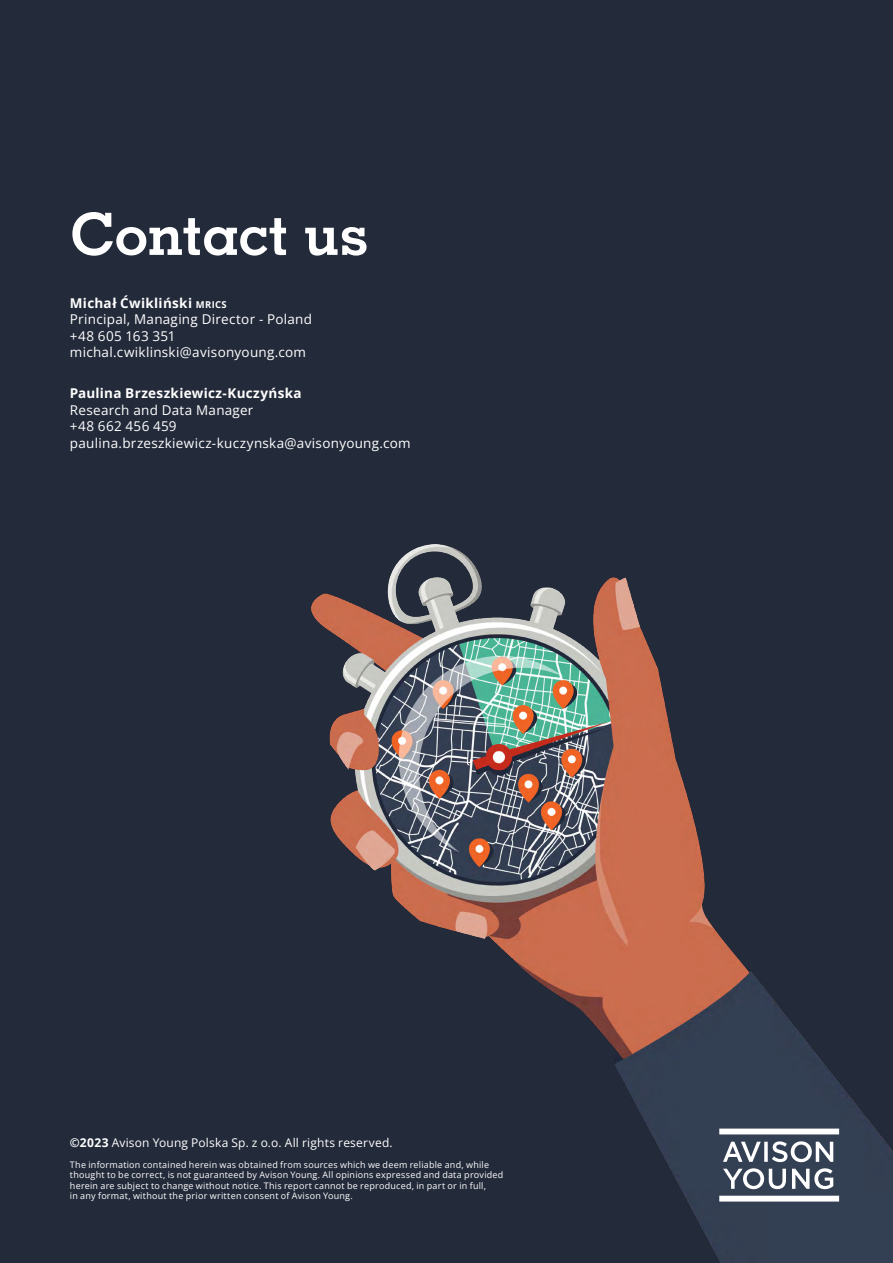
<style>
.page{position:relative;width:893px;height:1263px;background:#232a3a}
.page>*{position:absolute;margin:0;border:0;box-sizing:border-box;transform-origin:0 0}
.t1{font:700 58.35px "Geometric Slab 703 BT";color:#fff}
.t2{font:13.5px/16.5px "Open Sans";letter-spacing:.02em;color:#fff}
.t3{font:12px "Open Sans";letter-spacing:.015em;color:#fff}
.t4{font:9px/10.5px "Open Sans";letter-spacing:.025em;color:#fff}
.s1{font-weight:700}
.s2{font-weight:700;font-size:9.45px}
</style>
<div class="page">
<img style="left:311px;top:544px;width:582px;height:719px">
<svg style="left:719px;top:1128px;width:120px;height:6px"></svg>
<svg style="left:719px;top:1196px;width:120px;height:5px"></svg>
<svg style="left:723px;top:1141px;width:110px;height:21px;background:#828a95"></svg>
<svg style="left:723px;top:1168px;width:63px;height:21px"></svg>
<svg style="left:792px;top:1168px;width:41px;height:21px"></svg>
<h1 class="t1" style="left:71px;top:199px;width:300px">Contact us</h1>
<h2 class="t2" style="left:70px;top:294px;width:244px"><span class="s1">Michał Ćwikliński</span> <span class="s2">MRICS<br></span>Principal, Managing Director - Poland +48 605 163 351 michal.cwiklinski@avisonyoung.com</h2>
<h2 class="t2" style="left:70px;top:385px;width:342px"><span class="s1">P</span><span class="s1">aulina Brzeszkiewicz-Kuczyńska<br></span>Research and Data Manager<br>+48 662 456 459 paulina.brzeszkiewicz-kuczynska@avisonyoung.com</h2>
<h3 class="t3" style="left:70px;top:1135px;width:324px"><span class="s1">©2023</span> Avison Young Polska Sp. z o.o. All rights reserved.</h3>
<p class="t4" style="left:70px;top:1159px;width:435px">The information contained herein was obtained from sources which we deem reliable and, while thought to be correct, is not guaranteed by Avison Young. All opinions expressed and data provided herein are subject to change without notice. This report cannot be reproduced, in part or in full,<br>in any format, without the prior written consent of Avison Young.</p>
</div>
